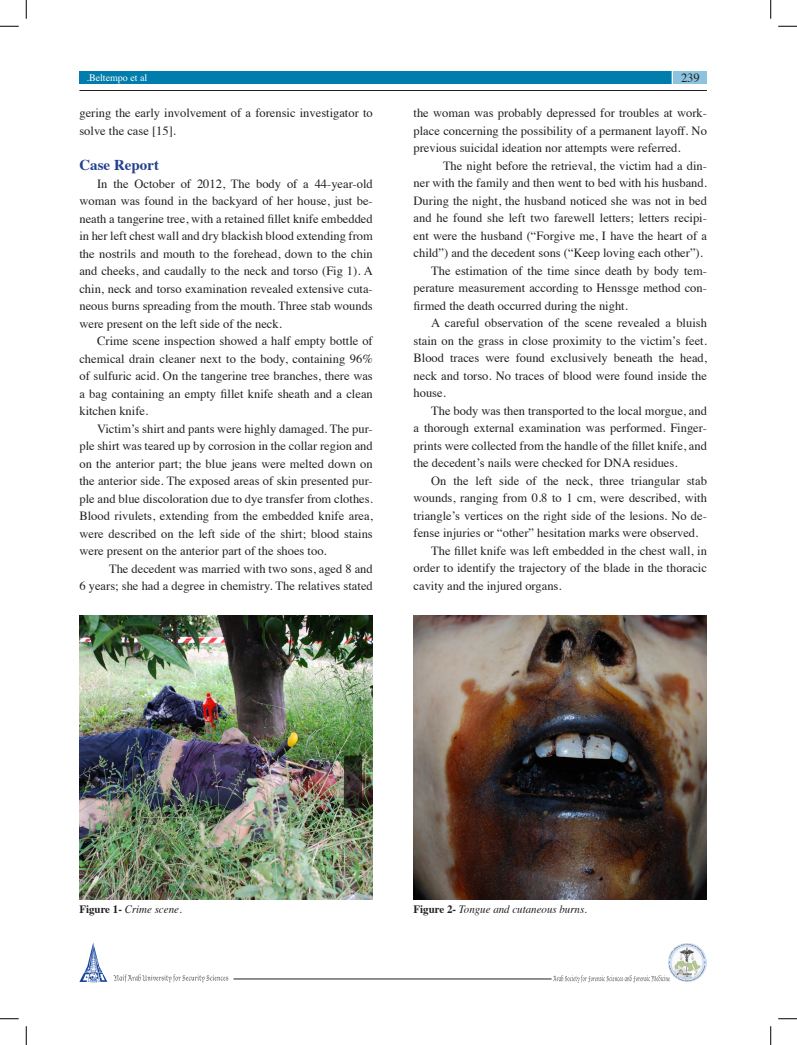
<style>
.page{position:relative;width:797px;height:1045px;background:#fff}
.page>*{position:absolute;margin:0;border:0;box-sizing:border-box;transform-origin:0 0}
.t1{font:700 15px "Times";color:#253f8e}
.t2{font:12.5px/17.5px "Times";color:#231f20;text-align:justify}
.t3{font:italic 11.25px "Times";color:#231f20}
.t4{font:10px "Times";color:#fff}
.s1{font-weight:700;font-style:normal}
</style>
<div class="page">
<div style="left:79px;top:71px;width:628px;height:12px;background:#007dad"></div>
<div style="left:672px;top:71px;width:35px;height:12px;background:#8cc4df"></div>
<hr style="left:671px;top:67px;width:2px;height:25px;background:#fff">
<hr style="left:79px;top:90px;width:628px;height:1px;background:#231f20">
<hr style="left:233px;top:978px;width:318px;height:1px;background:#231f20">
<img style="left:668px;top:943px;width:39px;height:39px">
<svg style="left:79px;top:943px;width:28px;height:39px"></svg>
<svg style="left:114px;top:974px;width:114px;height:8px"></svg>
<svg style="left:553px;top:975px;width:117px;height:7px"></svg>
<img style="left:413px;top:616px;width:294px;height:283px">
<img style="left:79px;top:616px;width:294px;height:283px">
<svg style="left:344px;top:755px;width:18px;height:53px"></svg>
<svg style="left:0;top:25px;width:19px;height:2px"></svg>
<svg style="left:778px;top:25px;width:19px;height:2px"></svg>
<svg style="left:0;top:1018px;width:19px;height:1px"></svg>
<svg style="left:778px;top:1018px;width:19px;height:1px"></svg>
<svg style="left:25px;top:0;width:2px;height:19px"></svg>
<svg style="left:25px;top:1026px;width:2px;height:19px"></svg>
<svg style="left:770px;top:0;width:1px;height:19px"></svg>
<svg style="left:770px;top:1026px;width:1px;height:19px"></svg>
<p class="t4" style="left:86px;top:68px;width:62px">.Beltempo et al</p>
<p class="t2" style="left:79px;top:103px;width:295px">gering the early involvement of a forensic investigator to solve the case [15].</p>
<p class="t1" style="left:79px;top:151px;width:81px">Case Report</p>
<p class="t2" style="left:79px;top:174px;width:295px;text-indent:18px">In the October of 2012, The body of a 44-year-old woman was found in the backyard of her house, just be&shy;neath a tangerine tree, with a retained fillet knife embedded in her left chest wall and dry blackish blood extending from the nostrils and mouth to the forehead, down to the chin and cheeks, and caudally to the neck and torso (Fig 1). A chin, neck and torso examination revealed extensive cuta&shy;neous burns spreading from the mouth. Three stab wounds were present on the left side of the neck.</p>
<p class="t2" style="left:79px;top:331px;width:295px;text-indent:18px">Crime scene inspection showed a half empty bottle of chemical drain cleaner next to the body, containing 96% of sulfuric acid. On the tangerine tree branches, there was a bag containing an empty fillet knife sheath and a clean kitchen knife.</p>
<p class="t2" style="left:79px;top:419px;width:295px;text-indent:18px">Victim’s shirt and pants were highly damaged. The pur&shy;ple shirt was teared up by corrosion in the collar region and on the anterior part; the blue jeans were melted down on the anterior side. The exposed areas of skin presented pur&shy;ple and blue discoloration due to dye transfer from clothes.<br>Blood rivulets, extending from the embedded knife area, were described on the left side of the shirt; blood stains were present on the anterior part of the shoes too.</p>
<p class="t2" style="left:79px;top:559px;width:295px;text-align:right">The decedent was married with two sons, aged 8 and<br>6 years; she had a degree in chemistry. The relatives stated</p>
<p class="t2" style="left:681px;top:68px;width:20px">239</p>
<p class="t2" style="left:413px;top:103px;width:295px">the woman was probably depressed for troubles at work&shy;place concerning the possibility of a permanent layoff. No previous suicidal ideation nor attempts were referred.</p>
<p class="t2" style="left:413px;top:156px;width:295px;text-indent:29px">The night before the retrieval, the victim had a din&shy;ner with the family and then went to bed with his husband.<br>During the night, the husband noticed she was not in bed and he found she left two farewell letters; letters recipi&shy;ent were the husband (“Forgive me, I have the heart of a child”) and the decedent sons (“Keep loving each other”).</p>
<p class="t2" style="left:413px;top:261px;width:295px;text-indent:18px">The estimation of the time since death by body tem&shy;perature measurement according to Henssge method con&shy;firmed the death occurred during the night.</p>
<p class="t2" style="left:413px;top:313px;width:295px;text-indent:18px">A careful observation of the scene revealed a bluish stain on the grass in close proximity to the victim’s feet.<br>Blood traces were found exclusively beneath the head, neck and torso. No traces of blood were found inside the house.</p>
<p class="t2" style="left:413px;top:401px;width:295px;text-indent:18px">The body was then transported to the local morgue, and a thorough external examination was performed. Finger&shy;prints were collected from the handle of the fillet knife, and the decedent’s nails were checked for DNA residues.</p>
<p class="t2" style="left:413px;top:471px;width:295px;text-indent:18px">On the left side of the neck, three triangular stab wounds, ranging from 0.8 to 1 cm, were described, with triangle’s vertices on the right side of the lesions. No de&shy;fense injuries or “other” hesitation marks were observed.</p>
<p class="t2" style="left:413px;top:541px;width:295px;text-indent:18px">The fillet knife was left embedded in the chest wall, in order to identify the trajectory of the blade in the thoracic cavity and the injured organs.</p>
<p class="t3" style="left:79px;top:899px;width:104px"><span class="s1">Figure 1-</span> Crime scene.</p>
<p class="t3" style="left:413px;top:899px;width:175px"><span class="s1">Figure 2-</span> Tongue and cutaneous burns.</p>
</div>
